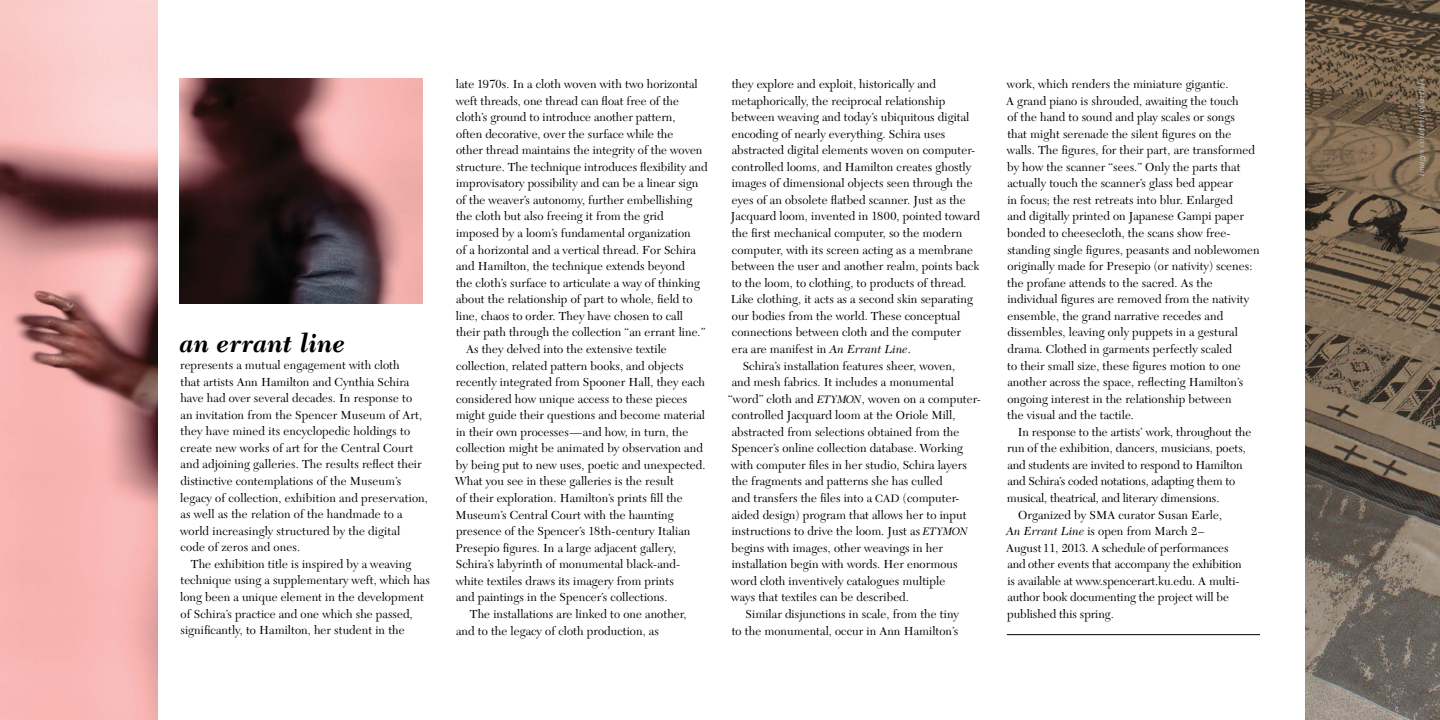
<style>
.page{position:relative;width:1440px;height:720px;background:#fff}
.page>*{position:absolute;margin:0;border:0;box-sizing:border-box;transform-origin:0 0}
.t1{font:italic 700 26.25px "New Caledonia";letter-spacing:.01em;color:#000}
.t2{font:12.25px/16.6px "New Caledonia";letter-spacing:.005em;color:#000}
.t3{font:italic 9.38px "New Caledonia";color:#c7c8ca}
.s1{font-style:italic}
.s2{font-style:italic;font-size:11.25px}
.s3{font-size:11.25px}
</style>
<div class="page">
<img style="left:1305px;top:0;width:135px;height:720px">
<img style="left:0;top:0;width:157px;height:720px">
<img style="left:180px;top:79px;width:242px;height:225px">
<hr style="left:1007px;top:634px;width:253px;height:1px;background:#000">
<p class="t1" style="left:180px;top:328px;width:167px">an errant line</p>
<p class="t2" style="left:180px;top:357px;width:249px">represents a mutual engagement with cloth<br>that artists Ann Hamilton and Cynthia Schira have had over several decades. In response to<br>an invitation from the Spencer Museum of Art, they have mined its encyclopedic holdings to create new works of art for the Central Court and adjoining galleries. The results reflect their distinctive contemplations of the Museum’s legacy of collection, exhibition and preservation, as well as the relation of the handmade to a world increasingly structured by the digital</p>
<p class="t2" style="left:181px;top:539px;width:121px">code of zeros and ones.</p>
<p class="t2" style="left:191px;top:556px;width:222px">The exhibition title is inspired by a weaving</p>
<p class="t2" style="left:180px;top:572px;width:251px">technique using a supplementary weft, which has long been a unique element in the development of Schira’s practice and one which she passed, significantly, to Hamilton, her student in the</p>
<p class="t2" style="left:456px;top:76px;width:253px">late 1970s. In a cloth woven with two horizontal weft threads, one thread can float free of the cloth’s ground to introduce another pattern,<br>often decorative, over the surface while the<br>other thread maintains the integrity of the woven structure. The technique introduces flexibility and improvisatory possibility and can be a linear sign of the weaver’s autonomy, further embellishing the cloth but also freeing it from the grid imposed by a loom’s fundamental organization<br>of a horizontal and a vertical thread. For Schira and Hamilton, the technique extends beyond<br>the cloth’s surface to articulate a way of thinking about the relationship of part to whole, field to line, chaos to order. They have chosen to call their path through the collection “an errant line.”</p>
<p class="t2" style="left:466px;top:341px;width:202px">As they delved into the extensive textile</p>
<p class="t2" style="left:455px;top:357px;width:252px">collection, related pattern books, and objects recently integrated from Spooner Hall, they each considered how unique access to these pieces might guide their questions and become material in their own processes—and how, in turn, the collection might be animated by observation and by being put to new uses, poetic and unexpected.<br>What you see in these galleries is the result<br>of their exploration. Hamilton’s prints fill the Museum’s Central Court with the haunting presence of the Spencer’s 18th-century Italian Presepio figures. In a large adjacent gallery, Schira’s labyrinth of monumental black-and-</p>
<p class="t2" style="left:456px;top:573px;width:220px">white textiles draws its imagery from prints</p>
<p class="t2" style="left:456px;top:589px;width:213px">and paintings in the Spencer’s collections.</p>
<p class="t2" style="left:470px;top:606px;width:218px">The installations are linked to one another,</p>
<p class="t2" style="left:456px;top:622px;width:204px">and to the legacy of cloth production, as</p>
<p class="t2" style="left:731px;top:76px;width:251px">they explore and exploit, historically and metaphorically, the reciprocal relationship between weaving and today’s ubiquitous digital encoding of nearly everything. Schira uses abstracted digital elements woven on computer&shy;controlled looms, and Hamilton creates ghostly images of dimensional objects seen through the eyes of an obsolete flatbed scanner. Just as the Jacquard loom, invented in 1800, pointed toward the first mechanical computer, so the modern computer, with its screen acting as a membrane between the user and another realm, points back to the loom, to clothing, to products of thread.<br>Like clothing, it acts as a second skin separating our bodies from the world. These conceptual connections between cloth and the computer</p>
<p class="t2" style="left:732px;top:341px;width:181px">era are manifest in <span class="s1">An Errant Line</span>.</p>
<p class="t2" style="left:743px;top:357px;width:214px">Schira’s installation features sheer, woven,</p>
<p class="t2" style="left:732px;top:374px;width:224px">and mesh fabrics. It includes a monumental</p>
<p class="t2" style="left:728px;top:391px;width:254px">“word” cloth and <span class="s2">ETYMON</span>, woven on a computer-</p>
<p class="t2" style="left:732px;top:407px;width:225px">controlled Jacquard loom at the Oriole Mill,</p>
<p class="t2" style="left:732px;top:424px;width:229px">abstracted from selections obtained from the</p>
<p class="t2" style="left:731px;top:440px;width:233px">Spencer’s online collection database. Working</p>
<p class="t2" style="left:731px;top:457px;width:237px">with computer files in her studio, Schira layers</p>
<p class="t2" style="left:732px;top:473px;width:212px">the fragments and patterns she has culled</p>
<p class="t2" style="left:732px;top:490px;width:229px">and transfers the files into a <span class="s3">CAD</span> (computer-</p>
<p class="t2" style="left:732px;top:506px;width:236px">aided design) program that allows her to input</p>
<p class="t2" style="left:732px;top:523px;width:238px">instructions to drive the loom. Just as <span class="s2">ETYMON</span></p>
<p class="t2" style="left:732px;top:540px;width:213px">begins with images, other weavings in her</p>
<p class="t2" style="left:732px;top:556px;width:227px">installation begin with words. Her enormous</p>
<p class="t2" style="left:731px;top:573px;width:215px">word cloth inventively catalogues multiple</p>
<p class="t2" style="left:731px;top:589px;width:179px">ways that textiles can be described.</p>
<p class="t2" style="left:746px;top:606px;width:215px">Similar disjunctions in scale, from the tiny</p>
<p class="t2" style="left:732px;top:622px;width:228px">to the monumental, occur in Ann Hamilton’s</p>
<p class="t2" style="left:1007px;top:76px;width:223px">work, which renders the miniature gigantic.</p>
<p class="t2" style="left:1006px;top:92px;width:255px">A grand piano is shrouded, awaiting the touch<br>of the hand to sound and play scales or songs<br>that might serenade the silent figures on the walls. The figures, for their part, are transformed by how the scanner “sees.” Only the parts that actually touch the scanner’s glass bed appear<br>in focus; the rest retreats into blur. Enlarged<br>and digitally printed on Japanese Gampi paper bonded to cheesecloth, the scans show free&shy;standing single figures, peasants and noblewomen originally made for Presepio (or nativity) scenes: the profane attends to the sacred. As the individual figures are removed from the nativity ensemble, the grand narrative recedes and dissembles, leaving only puppets in a gestural drama. Clothed in garments perfectly scaled<br>to their small size, these figures motion to one another across the space, reflecting Hamilton’s ongoing interest in the relationship between</p>
<p class="t2" style="left:1007px;top:407px;width:128px">the visual and the tactile.</p>
<p class="t2" style="left:1018px;top:424px;width:235px">In response to the artists’ work, throughout the</p>
<p class="t2" style="left:1007px;top:440px;width:240px">run of the exhibition, dancers, musicians, poets, and students are invited to respond to Hamilton and Schira’s coded notations, adapting them to musical, theatrical, and literary dimensions.</p>
<p class="t2" style="left:1018px;top:507px;width:205px">Organized by SMA curator Susan Earle,</p>
<p class="t2" style="left:1006px;top:523px;width:200px"><span class="s1">An Errant Line</span> is open from March 2–</p>
<p class="t2" style="left:1006px;top:540px;width:224px">August 11, 2013. A schedule of performances</p>
<p class="t2" style="left:1007px;top:556px;width:236px">and other events that accompany the exhibition</p>
<p class="t2" style="left:1007px;top:573px;width:234px">is available at www.spencerart.ku.edu. A multi&shy;author book documenting the project will be</p>
<p class="t2" style="left:1007px;top:606px;width:108px">published this spring.</p>
<p class="t3" style="left:1416px;top:176px;width:99px;rotate:-90deg">images courtesy ofartists</p>
</div>
